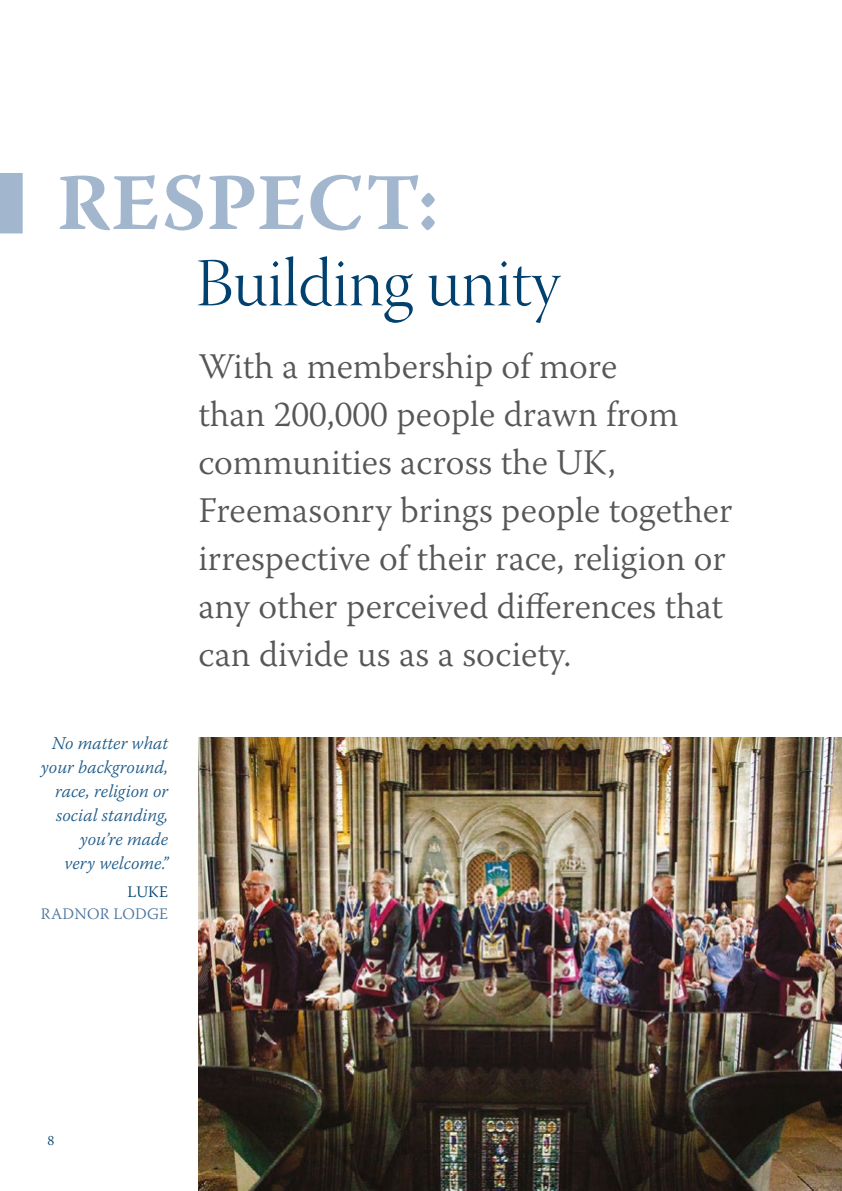
<style>
.page{position:relative;width:842px;height:1191px;background:#fff}
.page>*{position:absolute;margin:0;border:0;box-sizing:border-box;transform-origin:0 0}
.t1{font:700 80px "Warnock Pro";letter-spacing:.015em;color:#a2b7ce}
.t2{font:68px "Warnock Pro Light Disp";color:#004170}
.t3{font:300 36px/48px "Warnock Pro";color:#575756}
.t4{font:italic 300 18px/24px "Warnock Pro";color:#1d5b89;text-align:right}
.t5{font:300 16px "Warnock Pro";letter-spacing:.01em;color:#4a749e}
.t6{font:300 16px "Warnock Pro";color:#004170}
.t7{font:300 14px "Warnock Pro";color:#004170}
</style>
<div class="page">
<img style="left:198px;top:737px;width:644px;height:454px">
<svg style="left:0;top:173px;width:23px;height:60px"></svg>
<h1 class="t1" style="left:57px;top:154px;width:383px">RESPECT:</h1>
<h2 class="t2" style="left:196px;top:246px;width:367px">Building unity</h2>
<p class="t4" style="left:41px;top:731px;width:129px">No matter what your background, race, religion or social standing, you’re made<br>very welcome.”</p>
<p class="t6" style="left:128px;top:882px;width:42px">LUKE</p>
<p class="t5" style="left:41px;top:904px;width:129px">RADNOR LODGE</p>
<p class="t3" style="left:198px;top:342px;width:535px">With a membership of more<br>than 200,000 people drawn from communities across the UK,<br>Freemasonry brings people together irrespective of their race, religion or any other perceived differences that can divide us as a society.</p>
<p class="t7" style="left:48px;top:1132px;width:8px">8</p>
</div>
